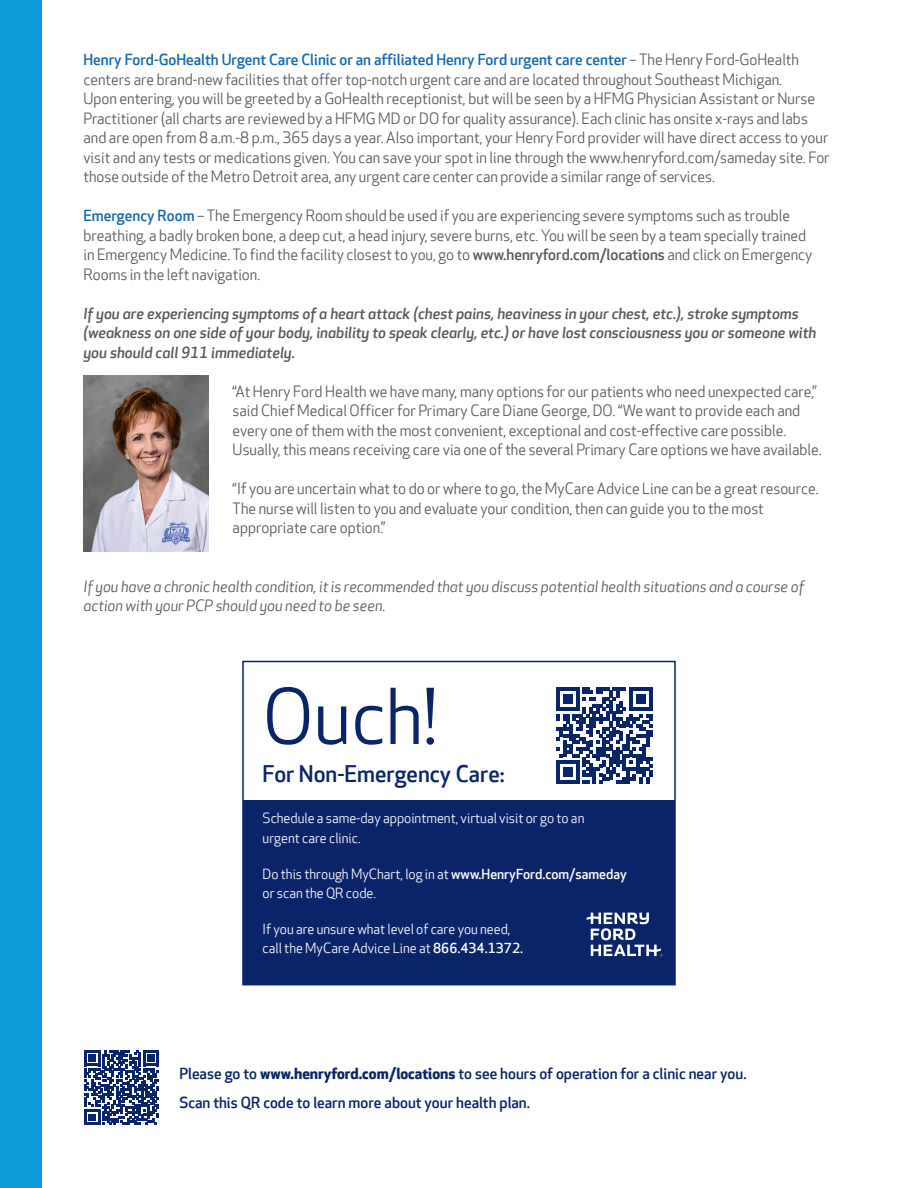
<style>
.page{position:relative;width:918px;height:1188px;background:#fff}
.page>*{position:absolute;margin:0;border:0;box-sizing:border-box;transform-origin:0 0}
.t1{font:75px "Apex New";color:#0a246a}
.t2{font:500 22.5px "Apex New";color:#0a246a}
.Body_10_13{font:15px/19.5px "Apex New";color:#55595c}
.Body_10_13-2{font:italic 500 15px/19.5px "Apex New";color:#55595c}
.Body_10_13-3{font:italic 15px/19.5px "Apex New";color:#55595c}
.Body_10_13-4{font:500 15px "Apex New";color:#0a246a}
.t3{font:13.5px/19.5px "Apex New";color:#fff}
.s1{font-weight:500;color:#1468b3}
.s2{font-weight:500}
.s3{font-weight:700}
</style>
<div class="page">
<div style="left:0;top:0;width:42px;height:1188px;background:#0d9bd9"></div>
<img style="left:83px;top:376px;width:126px;height:175px">
<svg style="left:84px;top:1050px;width:75px;height:75px"></svg>
<div style="left:243px;top:800px;width:432px;height:185px;background:#0a246a"></div>
<svg style="left:556px;top:688px;width:96px;height:96px"></svg>
<svg style="left:587px;top:913px;width:76px;height:44px"></svg>
<div style="left:242px;top:661px;width:434px;height:324px;border:2px solid #0a246a"></div>
<p class="Body_10_13" style="left:83px;top:51px;width:748px"><span class="s1">Henry Ford-GoHealth Urgent Care Clinic or an affiliated Henry Ford urgent care center</span> – The Henry Ford-GoHealth centers are brand-new facilities that offer top-notch urgent care and are located throughout Southeast Michigan.<br>Upon entering, you will be greeted by a GoHealth receptionist, but will be seen by a HFMG Physician Assistant or Nurse Practitioner (all charts are reviewed by a HFMG MD or DO for quality assurance). Each clinic has onsite x-rays and labs and are open from 8 a.m.-8 p.m., 365 days a year. Also important, your Henry Ford provider will have direct access to your visit and any tests or medications given. You can save your spot in line through the www.henryford.com/sameday site. For those outside of the Metro Detroit area, any urgent care center can provide a similar range of services.</p>
<p class="Body_10_13" style="left:83px;top:207px;width:730px"><span class="s1">Emergency Room</span> – The Emergency Room should be used if you are experiencing severe symptoms such as trouble breathing, a badly broken bone, a deep cut, a head injury, severe burns, etc. You will be seen by a team specially trained in Emergency Medicine. To find the facility closest to you, go to <span class="s2">www.henryford.com/locations</span> and click on Emergency Rooms in the left navigation.</p>
<p class="Body_10_13-2" style="left:83px;top:304px;width:734px">If you are experiencing symptoms of a heart attack (chest pains, heaviness in your chest, etc.), stroke symptoms (weakness on one side of your body, inability to speak clearly, etc.) or have lost consciousness you or someone with you should call 911 immediately.</p>
<p class="Body_10_13" style="left:233px;top:382px;width:591px">“At Henry Ford Health we have many, many options for our patients who need unexpected care,” said Chief Medical Officer for Primary Care Diane George, DO. “We want to provide each and every one of them with the most convenient, exceptional and cost-effective care possible.<br>Usually, this means receiving care via one of the several Primary Care options we have available.</p>
<p class="Body_10_13" style="left:233px;top:480px;width:588px">“If you are uncertain what to do or where to go, the MyCare Advice Line can be a great resource.<br>The nurse will listen to you and evaluate your condition, then can guide you to the most appropriate care option.”</p>
<p class="Body_10_13-3" style="left:83px;top:577px;width:722px">If you have a chronic health condition, it is recommended that you discuss potential health situations and a course of action with your PCP should you need to be seen.</p>
<p class="t1" style="left:263px;top:675px;width:176px">Ouch!</p>
<p class="t2" style="left:263px;top:761px;width:244px">For Non-Emergency Care:</p>
<p class="t3" style="left:263px;top:809px;width:323px">Schedule a same-day appointment, virtual visit or go to an urgent care clinic.</p>
<p class="t3" style="left:263px;top:864px;width:366px">Do this through MyChart, log in at <span class="s2">www.HenryFord.com/sameday </span>or scan the QR code.</p>
<p class="t3" style="left:263px;top:920px;width:262px">If you are unsure what level of care you need, call the MyCare Advice Line at <span class="s2">866.434.1372.</span></p>
<p class="Body_10_13-4" style="left:179px;top:1065px;width:569px">Please go to <span class="s3">www.henryford.com/locations</span> to see hours of operation for a clinic near you.</p>
<p class="Body_10_13-4" style="left:179px;top:1094px;width:352px">Scan this QR code to learn more about your health plan.</p>
</div>
